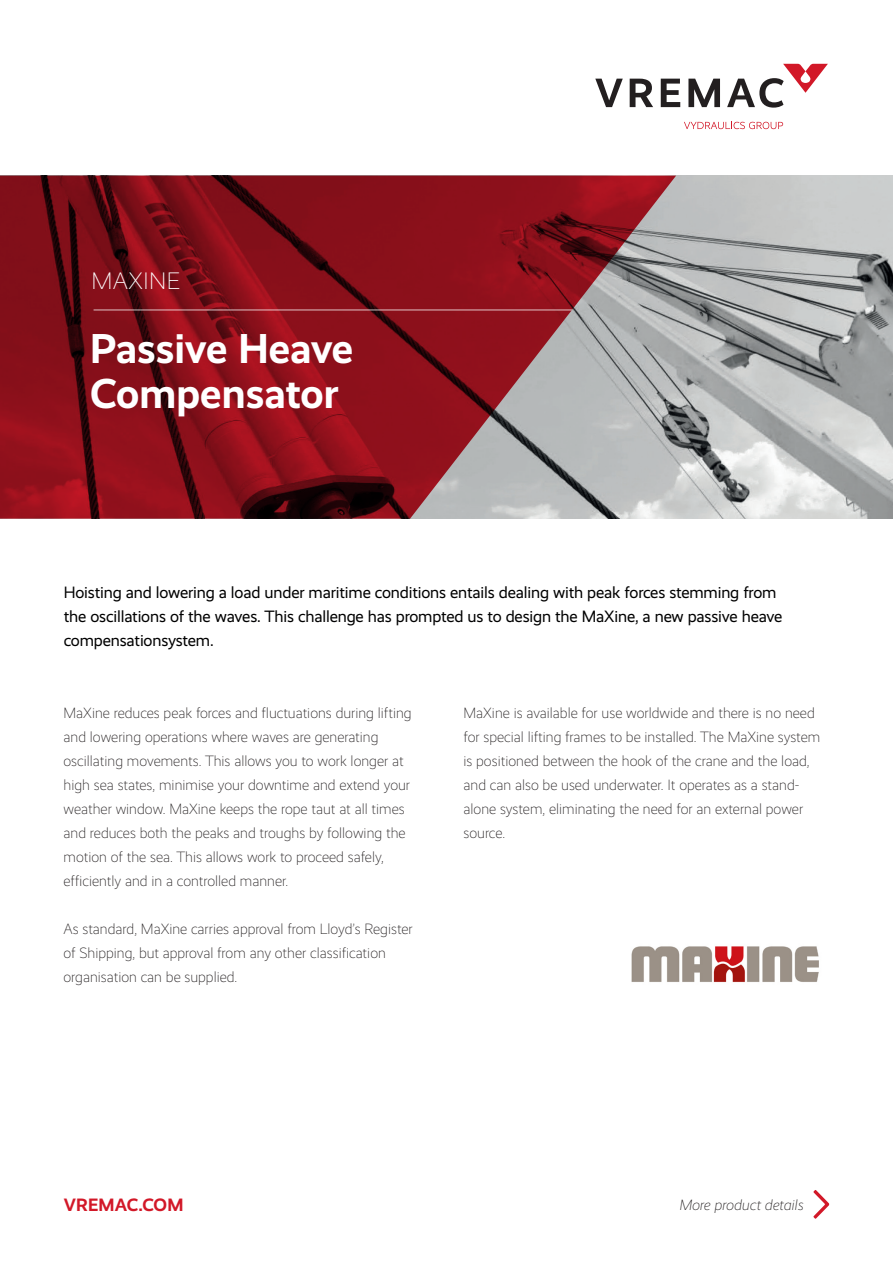
<style>
.page{position:relative;width:893px;height:1263px;background:#fff}
.page>*{position:absolute;margin:0;border:0;box-sizing:border-box;transform-origin:0 0}
.t1{font:700 42px "Realist";color:#fff}
.t2{font:300 24px "Realist";letter-spacing:.01em;color:#fff}
.t3{font:700 18px "Realist";letter-spacing:.01em;color:#d21828}
._02_Intro{font:16.5px/24px "Realist";letter-spacing:-.01em;color:#000001}
.platte_text{font:300 15px/24px "Realist";color:#231f20}
.t4{font:italic 300 15px "Realist";color:#231f20}
</style>
<div class="page">
<img style="left:676px;top:176px;width:217px;height:343px">
<svg style="left:0;top:176px;width:676px;height:343px;background:#8c2f38"></svg>
<svg style="left:94px;top:310px;width:478px;height:1px"></svg>
<svg style="left:813px;top:1190px;width:16px;height:29px"></svg>
<svg style="left:595px;top:79px;width:28px;height:28px"></svg>
<svg style="left:630px;top:79px;width:23px;height:28px"></svg>
<svg style="left:661px;top:79px;width:19px;height:28px"></svg>
<svg style="left:688px;top:79px;width:32px;height:28px"></svg>
<svg style="left:727px;top:64px;width:101px;height:44px"></svg>
<svg style="left:684px;top:122px;width:99px;height:7px"></svg>
<img style="left:631px;top:946px;width:188px;height:37px">
<p class="t2" style="left:92px;top:268px;width:90px">MAXINE</p>
<p class="t1" style="left:90px;top:324px;width:265px">Passive Heave</p>
<p class="t1" style="left:90px;top:369px;width:250px">Compensator</p>
<p class="_02_Intro" style="left:64px;top:580px;width:720px">Hoisting and lowering a load under maritime conditions entails dealing with peak forces stemming from the oscillations of the waves. This challenge has prompted us to design the MaXine, a new passive heave compensationsystem.</p>
<p class="platte_text" style="left:64px;top:701px;width:350px">MaXine reduces peak forces and fluctuations during lifting and lowering operations where waves are generating oscillating movements. This allows you to work longer at high sea states, minimise your downtime and extend your</p>
<p class="platte_text" style="left:64px;top:797px;width:344px">weather window. MaXine keeps the rope taut at all times and reduces both the peaks and troughs by following the motion of the sea. This allows work to proceed safely, efficiently and in a controlled manner.</p>
<p class="platte_text" style="left:64px;top:917px;width:351px">As standard, MaXine carries approval from Lloyd’s Register of Shipping, but approval from any other classification organisation can be supplied.</p>
<p class="platte_text" style="left:463px;top:701px;width:358px">MaXine is available for use worldwide and there is no need for special lifting frames to be installed. The MaXine system is positioned between the hook of the crane and the load, and can also be used underwater. It operates as a stand&shy;alone system, eliminating the need for an external power source.</p>
<p class="t3" style="left:64px;top:1194px;width:121px">VREMAC.COM</p>
<p class="t4" style="left:679px;top:1197px;width:126px">More product details</p>
</div>
